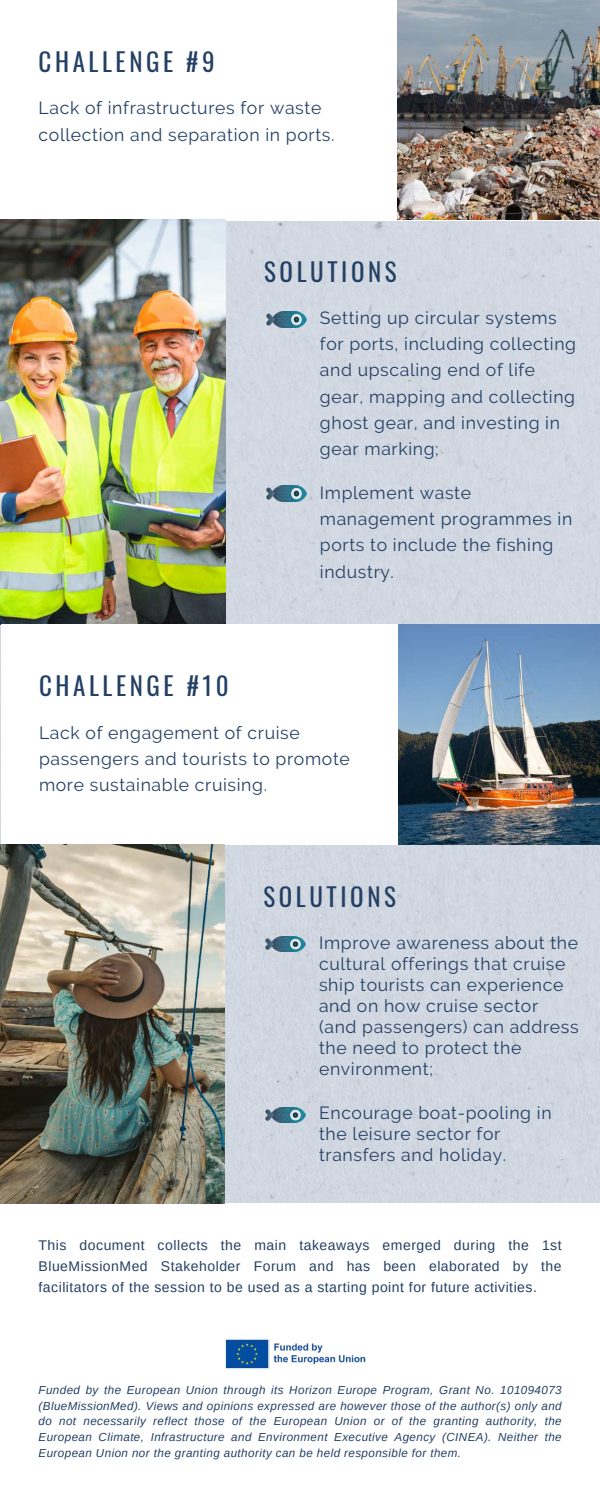
<style>
.page{position:relative;width:600px;height:1501px;background:#fff}
.page>*{position:absolute;margin:0;border:0;box-sizing:border-box;transform-origin:0 0}
.t1{font:25px "Oswald";letter-spacing:.145em;color:#244064}
.t2{font:17.6px/26.2px "Raleway";letter-spacing:.035em;color:#244064}
.t3{font:14px/21px "Arimo";letter-spacing:.035em;color:#244064;text-align:justify}
.t4{font:italic 11.6px/15.8px "Arimo";letter-spacing:.035em;color:#244064;text-align:justify}
</style>
<div class="page">
<div style="left:0;top:220px;width:600px;height:983px;background:#d1d8e2"></div>
<img style="left:225px;top:1339px;width:141px;height:30px">
<img style="left:398px;top:0;width:202px;height:220px">
<img style="left:264px;top:311px;width:42px;height:16px">
<img style="left:264px;top:486px;width:42px;height:15px">
<img style="left:1px;top:220px;width:224px;height:404px">
<div style="left:1px;top:624px;width:599px;height:220px;background:#fff"></div>
<img style="left:398px;top:624px;width:202px;height:220px">
<img style="left:263px;top:936px;width:42px;height:15px">
<img style="left:263px;top:1106px;width:42px;height:16px">
<img style="left:0;top:844px;width:224px;height:359px">
<h1 class="t1" style="left:39px;top:42px;width:177px">CHALLENGE #9</h1>
<p class="t2" style="left:39px;top:95px;width:297px">Lack of infrastructures for waste collection and separation in ports.</p>
<h1 class="t1" style="left:264px;top:252px;width:134px">SOLUTIONS</h1>
<p class="t2" style="left:320px;top:304px;width:258px">Setting up circular systems for ports, including collecting and upscaling end of life gear, mapping and collecting ghost gear, and investing in gear marking;</p>
<p class="t2" style="left:320px;top:479px;width:254px">Implement waste management programmes in ports to include the fishing industry.</p>
<h1 class="t1" style="left:39px;top:666px;width:191px">CHALLENGE #10</h1>
<p class="t2" style="left:39px;top:719px;width:312px">Lack of engagement of cruise passengers and tourists to promote more sustainable cruising.</p>
<h1 class="t1" style="left:263px;top:876px;width:134px">SOLUTIONS</h1>
<p class="t2" style="left:319px;top:932px;width:261px;line-height:21px">Improve awareness about the cultural offerings that cruise ship tourists can experience and on how cruise sector (and passengers) can address the need to protect the environment;</p>
<p class="t2" style="left:319px;top:1102px;width:234px;line-height:21px">Encourage boat-pooling in the leisure sector for transfers and holiday.</p>
<p class="t3" style="left:39px;top:1234px;width:525px">This document collects the main takeaways emerged during the 1st BlueMissionMed Stakeholder Forum and has been elaborated by the facilitators of the session to be used as a starting point for future activities.</p>
<p class="t4" style="left:39px;top:1381px;width:525px">Funded by the European Union through its Horizon Europe Program, Grant No. 101094073 (BlueMissionMed). Views and opinions expressed are however those of the author(s) only and do not necessarily reflect those of the European Union or of the granting authority, the European Climate, Infrastructure and Environment Executive Agency (CINEA). Neither the European Union nor the granting authority can be held responsible for them.</p>
</div>
